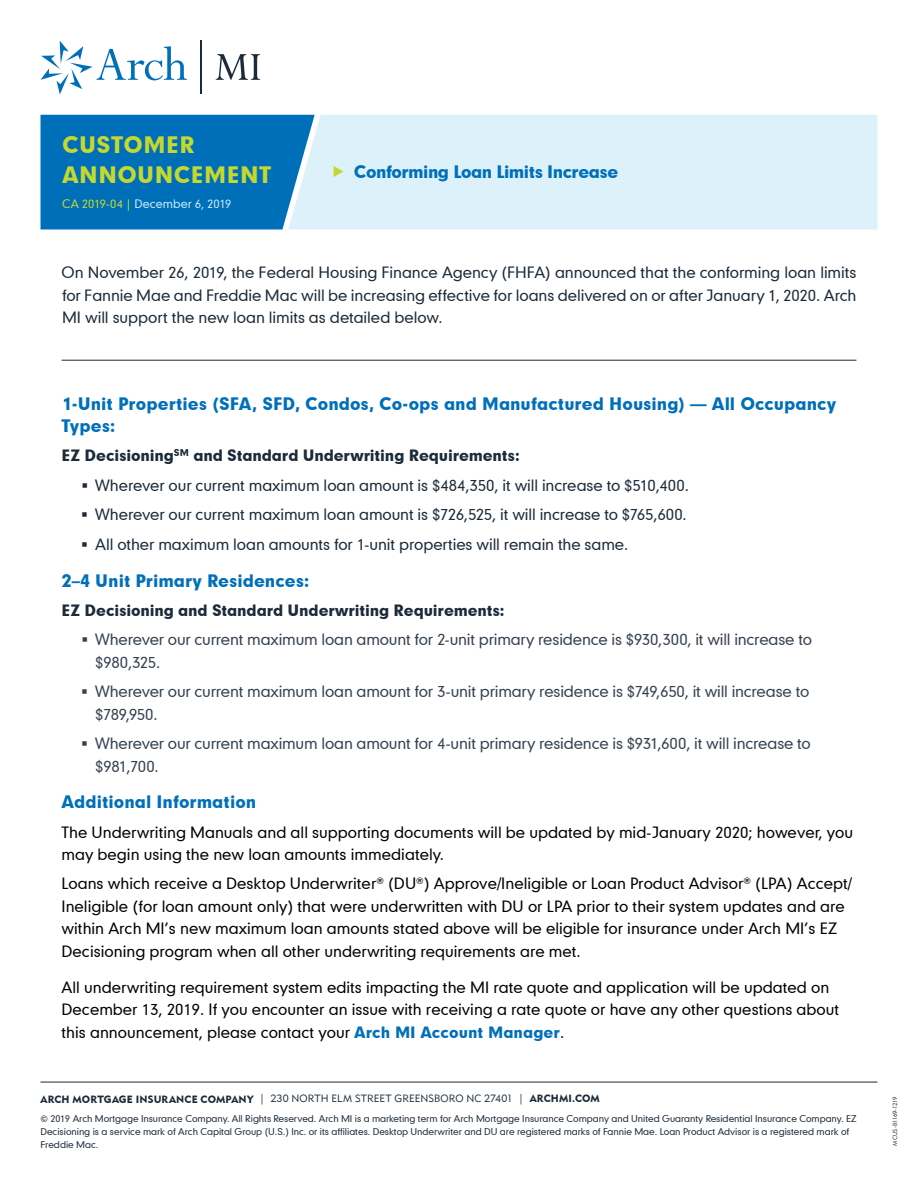
<style>
.page{position:relative;width:918px;height:1188px;background:#fff}
.page>*{position:absolute;margin:0;border:0;box-sizing:border-box;transform-origin:0 0}
.t1{font:21.75px/30px "Geometric 706 BT Black B";letter-spacing:.02em;color:#c4d82e}
.t2{font:16.5px/22.5px "Geometric 706 BT Black B";color:#006fba}
.t3{font:16.5px "Geometric 706 BT Black B";letter-spacing:-.03em;color:#006fba}
.t4{font:15px/22.5px "Geometric 706 BT Medium B";color:#000}
.t5{font:15px/22.5px "Geometric 706 BT Medium B";letter-spacing:-.01em;color:#1c2b39;text-align:justify}
.t6{font:15px/22.5px "Geometric 706 BT Medium B";letter-spacing:-.015em;color:#354250}
.t7{font:15px "Geometric 706 BT Black B";letter-spacing:-.01em;color:#1c2b39}
.t8{font:11.25px "Geometric 706 BT Medium B";letter-spacing:.005em;color:#cdecf8}
.t9{font:10.5px "Geometric 415 BT Black A";letter-spacing:.015em;color:#1c2b39}
.t10{font:9px/12.8px "Geometric 706 BT Medium B";letter-spacing:-.005em;color:#1c2b39}
.t11{font:6px "Geometric 415 BT Lite A";letter-spacing:-.055em;color:#1c2b39}
.s1{color:#c4d82e}
.s2{font-family:"Geometric 706 BT Black B";color:#006fba}
.s3{font-family:"Geometric 415 BT Lite A"}
</style>
<div class="page">
<svg style="left:40px;top:41px;width:147px;height:54px"></svg>
<hr style="left:201px;top:40px;width:1px;height:54px;background:#1c2b39">
<svg style="left:216px;top:54px;width:44px;height:26px"></svg>
<div style="left:40px;top:115px;width:248px;height:115px;background:#006fba"></div>
<div style="left:288px;top:115px;width:590px;height:115px;background:#dcf1fa"></div>
<hr style="left:62px;top:360px;width:794px;height:1px;background:#1c2b39">
<hr style="left:40px;top:1082px;width:838px;height:1px;background:#1c2b39">
<svg style="left:334px;top:166px;width:10px;height:12px"></svg>
<h1 class="t1" style="left:62px;top:129px;width:211px">CUSTOMER<br>ANNOUNCEMENT</h1>
<p class="t8" style="left:62px;top:196px;width:171px"><span class="s1">CA 2019-04 |</span> December 6, 2019</p>
<p class="t3" style="left:354px;top:161px;width:266px">Conforming Loan Limits Increase</p>
<p class="t5" style="left:62px;top:261px;width:796px">On November 26, 2019, the Federal Housing Finance Agency (FHFA) announced that the conforming loan limits for Fannie Mae and Freddie Mac will be increasing effective for loans delivered on or after January 1, 2020. Arch MI will support the new loan limits as detailed below.</p>
<p class="t2" style="left:62px;top:391px;width:776px">1-Unit Properties (SFA, SFD, Condos, Co-ops and Manufactured Housing) — All Occupancy<br>Types:</p>
<p class="t7" style="left:62px;top:445px;width:460px">EZ Decisioning<sup>SM</sup> and Standard Underwriting Requirements:</p>
<p class="t5" style="left:95px;top:470px;width:595px;line-height:29.7px;text-align:left">Wherever our current maximum loan amount is $484,350, it will increase to $510,400.<br>Wherever our current maximum loan amount is $726,525, it will increase to $765,600.<br>All other maximum loan amounts for 1-unit properties will remain the same.</p>
<p class="t2" style="left:62px;top:568px;width:249px">2–4 Unit Primary Residences:</p>
<p class="t7" style="left:62px;top:600px;width:444px">EZ Decisioning and Standard Underwriting Requirements:</p>
<p class="t6" style="left:95px;top:628px;width:718px">Wherever our current maximum loan amount for 2-unit primary residence is $930,300, it will increase to $980,325.</p>
<p class="t6" style="left:95px;top:680px;width:716px">Wherever our current maximum loan amount for 3-unit primary residence is $749,650, it will increase to $789,950.</p>
<p class="t6" style="left:95px;top:732px;width:717px">Wherever our current maximum loan amount for 4-unit primary residence is $931,600, it will increase to $981,700.</p>
<p class="t2" style="left:62px;top:790px;width:196px">Additional Information</p>
<p class="t4" style="left:62px;top:820px;width:793px">The Underwriting Manuals and all supporting documents will be updated by mid-January 2020; however, you may begin using the new loan amounts immediately.</p>
<p class="t4" style="left:62px;top:872px;width:792px">Loans which receive a Desktop Underwriter<sup>®</sup> (DU<sup>®</sup>) Approve/Ineligible or Loan Product Advisor<sup>®</sup> (LPA) Accept/ Ineligible (for loan amount only) that were underwritten with DU or LPA prior to their system updates and are within Arch MI’s new maximum loan amounts stated above will be eligible for insurance under Arch MI’s EZ Decisioning program when all other underwriting requirements are met.</p>
<p class="t4" style="left:62px;top:976px;width:779px">All underwriting requirement system edits impacting the MI rate quote and application will be updated on<br>December 13, 2019. If you encounter an issue with receiving a rate quote or have any other questions about this announcement, please contact your <span class="s2">Arch MI Account Manager</span>.</p>
<p class="t9" style="left:40px;top:1092px;width:561px">ARCH MORTGAGE INSURANCE COMPANY <span class="s3">| 230 NORTH ELM STREET GREENSBORO NC 27401 |</span> ARCHMI.COM</p>
<p class="t10" style="left:40px;top:1112px;width:818px">© 2019 Arch Mortgage Insurance Company. All Rights Reserved. Arch MI is a marketing term for Arch Mortgage Insurance Company and United Guaranty Residential Insurance Company. EZ<br>Decisioning is a service mark of Arch Capital Group (U.S.) Inc. or its affiliates. Desktop Underwriter and DU are registered marks of Fannie Mae. Loan Product Advisor is a registered mark of<br>Freddie Mac.</p>
<p class="t11" style="left:891px;top:1146px;width:51px;rotate:-90deg">MCUS-B1169-1219</p>
</div>
